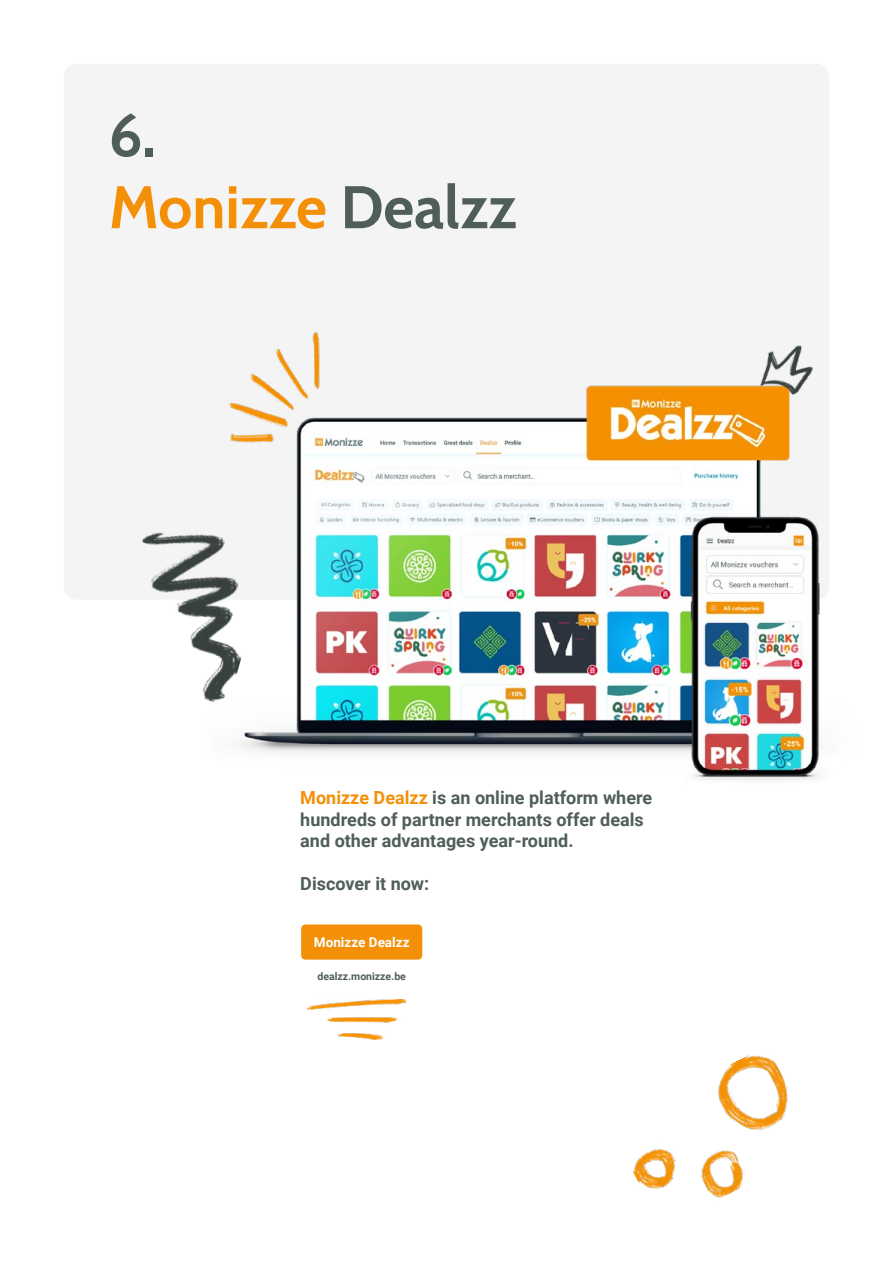
<style>
.page{position:relative;width:893px;height:1263px;background:#fff}
.page>*{position:absolute;margin:0;border:0;box-sizing:border-box;transform-origin:0 0}
.t1{font:60px/72px "Cabin";color:#4f5d5b}
.t2{font:700 18px/21.6px "Roboto";color:#4f5d5b}
.t3{font:700 13.5px "Roboto";color:#fff}
.t4{font:700 10.5px "Roboto";color:#4f5d5b}
.s1{color:#f39008}
</style>
<div class="page">
<div style="left:64px;top:64px;width:765px;height:536px;background:#f4f4f4;border-radius:13px"></div>
<div style="left:301px;top:924px;width:121px;height:35px;background:#f39008;border-radius:4px"></div>
<img style="left:229px;top:331px;width:591px;height:450px">
<img style="left:632px;top:1055px;width:156px;height:143px">
<img style="left:307px;top:999px;width:99px;height:40px">
<img style="left:142px;top:517px;width:130px;height:189px">
<h1 class="t1" style="left:109px;top:95px;width:409px">6.<br><span class="s1">Monizze</span> Dealzz</h1>
<p class="t2" style="left:300px;top:786px;width:354px"><span class="s1">Monizze Dealzz</span> is an online platform where hundreds of partner merchants offer deals and other advantages year-round.</p>
<p class="t2" style="left:300px;top:872px;width:130px">Discover it now:</p>
<p class="t3" style="left:314px;top:932px;width:97px">Monizze Dealzz</p>
<p class="t4" style="left:317px;top:968px;width:90px">dealzz.monizze.be</p>
</div>
